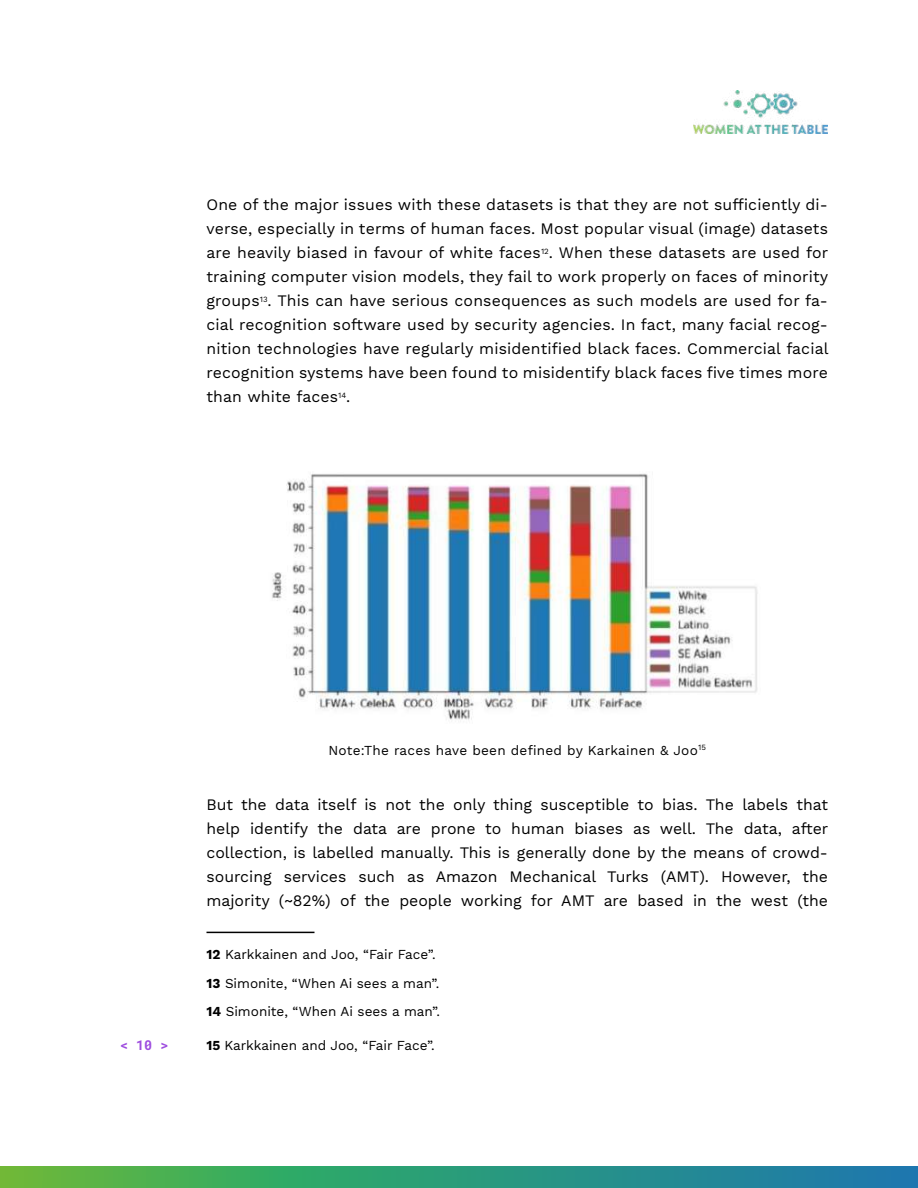
<style>
.page{position:relative;width:918px;height:1188px;background:#fff}
.page>*{position:absolute;margin:0;border:0;box-sizing:border-box;transform-origin:0 0}
.t1{font:15.75px/24px "Work Sans";color:#000;text-align:justify}
.t2{font:13.5px/28.5px "Work Sans";color:#000}
.t3{font:13.5px "Work Sans";letter-spacing:.02em;color:#000}
.t4{font:700 13.5px "Roboto Mono";color:#9e4ddf}
.s1{font-weight:700}
</style>
<div class="page">
<svg style="left:1px;top:1166px;width:916px;height:22px;background:#329a78"></svg>
<img style="left:693px;top:90px;width:135px;height:44px">
<hr style="left:207px;top:932px;width:108px;height:1px;background:#000">
<img style="left:272px;top:473px;width:486px;height:247px">
<p class="t1" style="left:206px;top:193px;width:624px">One of the major issues with these datasets is that they are not sufficiently di&shy;verse, especially in terms of human faces. Most popular visual (image) datasets are heavily biased in favour of white faces<sup>12</sup>. When these datasets are used for training computer vision models, they fail to work properly on faces of minority groups<sup>13</sup>. This can have serious consequences as such models are used for fa&shy;cial recognition software used by security agencies. In fact, many facial recog&shy;nition technologies have regularly misidentified black faces. Commercial facial recognition systems have been found to misidentify black faces five times more than white faces<sup>14</sup>.</p>
<p class="t4" style="left:120px;top:1036px;width:50px">&lt; 10 &gt;</p>
<p class="t3" style="left:328px;top:742px;width:379px">Note:The races have been defined by Karkainen &amp; Joo<sup>15</sup></p>
<p class="t1" style="left:207px;top:793px;width:623px">But the data itself is not the only thing susceptible to bias. The labels that help identify the data are prone to human biases as well. The data, after collection, is labelled manually. This is generally done by the means of crowd&shy;sourcing services such as Amazon Mechanical Turks (AMT). However, the majority (~82%) of the people working for AMT are based in the west (the</p>
<p class="t2" style="left:207px;top:941px;width:235px"><span class="s1">12</span> Karkkainen and Joo, “Fair Face”.<br><span class="s1">13</span> Simonite, “When Ai sees a man”.<br><span class="s1">14</span> Simonite, “When Ai sees a man”.</p>
<p class="t2" style="left:207px;top:1032px;width:230px"><span class="s1">15</span> Karkkainen and Joo, “Fair Face”.</p>
</div>
